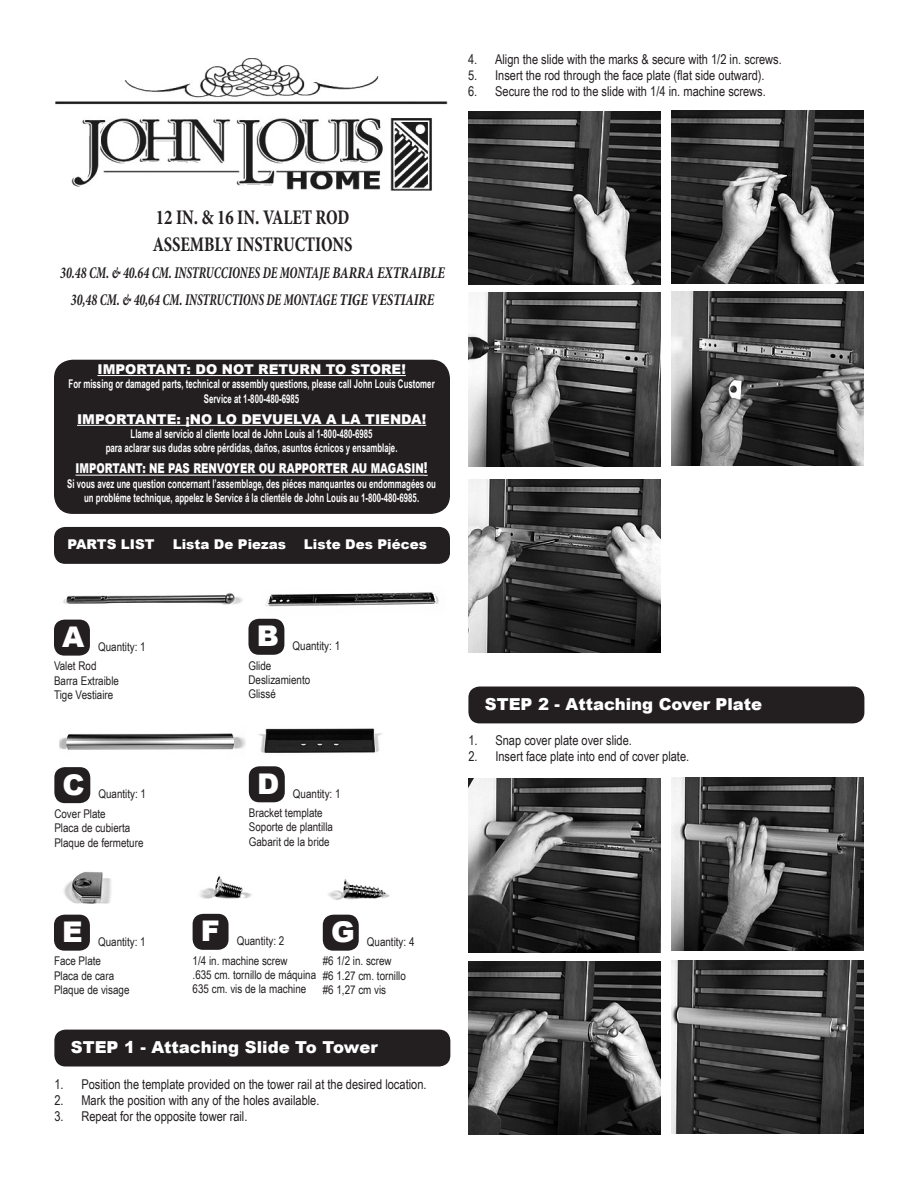
<style>
.page{position:relative;width:918px;height:1188px;background:#fff}
.page>*{position:absolute;margin:0;border:0;box-sizing:border-box;transform-origin:0 0}
.t1{font:900 28.5px "Arial";color:#fff}
.t2{font:700 condensed 21px "Minion Pro";color:#231f20;scale:.85 1}
.t3{font:italic 700 condensed 16.5px "Minion Pro";color:#231f20;scale:.76 1}
.t4{font:900 16.5px "Arial";color:#fff}
.t5{font:13.5px "Arial Narrow";color:#231f20}
.t6{font:900 13.5px "Arial";color:#fff}
.t7{font:900 13.5px "Arial";color:#fff;scale:.75 1}
.t8{font:700 12px/14.4px "Arial Narrow";color:#fff;text-align:center;scale:.8 1}
.t9{font:12px "Arial Narrow";color:#231f20}
.s1{font-size:15px}
</style>
<div class="page">
<div style="left:55px;top:528px;width:394px;height:35px;background:#231f20;border-radius:10px"></div>
<div style="left:54px;top:527px;width:396px;height:37px;border:2px solid #231f20;border-radius:10px"></div>
<div style="left:55px;top:360px;width:394px;height:153px;background:#231f20;border-radius:18px"></div>
<div style="left:54px;top:360px;width:396px;height:154px;border:2px solid #231f20;border-radius:18px"></div>
<hr style="left:97px;top:375px;width:309px;height:1px;background:#fff">
<hr style="left:77px;top:425px;width:349px;height:1px;background:#fff">
<hr style="left:76px;top:475px;width:348px;height:1px;background:#fff">
<img style="left:200px;top:875px;width:52px;height:24px">
<div style="left:193px;top:914px;width:36px;height:36px;background:#231f20;border-radius:10px"></div>
<img style="left:328px;top:879px;width:62px;height:21px">
<div style="left:323px;top:915px;width:36px;height:36px;background:#231f20;border-radius:10px"></div>
<div style="left:55px;top:1030px;width:395px;height:36px;background:#231f20;border-radius:10px"></div>
<div style="left:54px;top:1030px;width:396px;height:37px;border:2px solid #231f20;border-radius:10px"></div>
<img style="left:672px;top:110px;width:192px;height:173px">
<img style="left:468px;top:111px;width:193px;height:173px">
<img style="left:671px;top:292px;width:193px;height:173px">
<img style="left:468px;top:293px;width:192px;height:173px">
<img style="left:468px;top:479px;width:192px;height:174px">
<div style="left:469px;top:687px;width:395px;height:36px;background:#231f20;border-radius:10px"></div>
<div style="left:468px;top:687px;width:396px;height:36px;border:2px solid #231f20;border-radius:10px"></div>
<img style="left:64px;top:871px;width:48px;height:33px">
<div style="left:54px;top:915px;width:36px;height:36px;background:#231f20;border-radius:10px"></div>
<img style="left:671px;top:778px;width:193px;height:173px">
<img style="left:468px;top:779px;width:192px;height:173px">
<img style="left:671px;top:960px;width:193px;height:174px">
<img style="left:468px;top:962px;width:192px;height:173px">
<img style="left:56px;top:58px;width:392px;height:133px">
<img style="left:59px;top:733px;width:186px;height:17px">
<div style="left:54px;top:767px;width:36px;height:36px;background:#231f20;border-radius:10px"></div>
<img style="left:259px;top:728px;width:123px;height:25px">
<div style="left:249px;top:766px;width:36px;height:36px;background:#231f20;border-radius:10px"></div>
<img style="left:63px;top:593px;width:180px;height:12px">
<div style="left:54px;top:620px;width:36px;height:36px;background:#231f20;border-radius:10px"></div>
<img style="left:265px;top:592px;width:174px;height:15px">
<div style="left:248px;top:619px;width:36px;height:36px;background:#231f20;border-radius:10px"></div>
<p class="t5" style="left:468px;top:49px;width:315px">4. Align the slide with the marks &amp; secure with 1/2 in. screws.</p>
<p class="t5" style="left:468px;top:65px;width:298px">5. Insert the rod through the face plate (flat side outward).</p>
<p class="t5" style="left:468px;top:82px;width:299px">6. Secure the rod to the slide with 1/4 in. machine screws.</p>
<p class="t2" style="left:156px;top:203px;width:229px">12 IN. &amp; 16 IN. VALET ROD</p>
<p class="t2" style="left:153px;top:230px;width:237px">ASSEMBLY INSTRUCTIONS</p>
<p class="t3" style="left:60px;top:262px;width:508px">30.48 CM. &amp; 40.64 CM. INSTRUCCIONES DE MONTAJE BARRA EXTRAIBLE</p>
<p class="t3" style="left:71px;top:289px;width:480px">30,48 CM. &amp; 40,64 CM. INSTRUCTIONS DE MONTAGE TIGE VESTIAIRE</p>
<p class="t6" style="left:97px;top:359px;width:310px">IMPORTANT: DO NOT RETURN TO STORE!</p>
<p class="t8" style="left:69px;top:376px;width:459px">For missing or damaged parts, technical or assembly questions, please call John Louis Customer<br>Service at 1-800-480-6985</p>
<p class="t6" style="left:77px;top:409px;width:351px">IMPORTANTE: ¡NO LO DEVUELVA A LA TIENDA!</p>
<p class="t8" style="left:131px;top:426px;width:304px">Llame al servicio al cliente local de John Louis al 1-800-480-6985</p>
<p class="t8" style="left:106px;top:440px;width:366px">para aclarar sus dudas sobre pérdidas, daños, asuntos écnicos y ensamblaje.</p>
<p class="t7" style="left:76px;top:459px;width:471px">IMPORTANT: NE PAS RENVOYER OU RAPPORTER AU MAGASIN<span class="s1">!</span></p>
<p class="t8" style="left:67px;top:476px;width:463px">Si vous avez une question concernant l’assemblage, des piéces manquantes ou endommagées ou un probléme technique, appelez le Service á la clientéle de John Louis au 1-800-480-6985.</p>
<p class="t6" style="left:67px;top:534px;width:89px">PARTS LIST</p>
<p class="t6" style="left:173px;top:534px;width:115px">Lista De Piezas</p>
<p class="t6" style="left:304px;top:534px;width:124px">Liste Des Piéces</p>
<p class="t1" style="left:62px;top:616px;width:24px">A</p>
<p class="t9" style="left:98px;top:638px;width:49px">Quantity: 1</p>
<p class="t1" style="left:257px;top:615px;width:24px">B</p>
<p class="t9" style="left:293px;top:637px;width:49px">Quantity: 1</p>
<p class="t9" style="left:54px;top:657px;width:44px">Valet Rod</p>
<p class="t9" style="left:54px;top:672px;width:67px">Barra Extraible</p>
<p class="t9" style="left:54px;top:686px;width:61px">Tige Vestiaire</p>
<p class="t9" style="left:248px;top:656px;width:24px">Glide</p>
<p class="t9" style="left:248px;top:671px;width:63px">Deslizamiento</p>
<p class="t9" style="left:248px;top:685px;width:29px">Glissé</p>
<p class="t1" style="left:63px;top:764px;width:24px">C</p>
<p class="t9" style="left:98px;top:785px;width:49px">Quantity: 1</p>
<p class="t9" style="left:54px;top:805px;width:53px">Cover Plate</p>
<p class="t9" style="left:54px;top:819px;width:78px">Placa de cubierta</p>
<p class="t9" style="left:54px;top:834px;width:91px">Plaque de fermeture</p>
<p class="t1" style="left:257px;top:763px;width:24px">D</p>
<p class="t9" style="left:293px;top:785px;width:49px">Quantity: 1</p>
<p class="t9" style="left:249px;top:804px;width:75px">Bracket template</p>
<p class="t9" style="left:249px;top:818px;width:86px">Soporte de plantilla</p>
<p class="t9" style="left:249px;top:833px;width:82px">Gabarit de la bride</p>
<p class="t1" style="left:62px;top:911px;width:22px">E</p>
<p class="t9" style="left:98px;top:933px;width:49px">Quantity: 1</p>
<p class="t9" style="left:54px;top:952px;width:49px">Face Plate</p>
<p class="t9" style="left:54px;top:967px;width:62px">Placa de cara</p>
<p class="t9" style="left:54px;top:981px;width:77px">Plaque de visage</p>
<p class="t1" style="left:201px;top:910px;width:21px">F</p>
<p class="t1" style="left:331px;top:911px;width:25px">G</p>
<p class="t9" style="left:237px;top:932px;width:49px">Quantity: 2</p>
<p class="t9" style="left:193px;top:952px;width:97px">1/4 in. machine screw</p>
<p class="t9" style="left:193px;top:966px;width:125px">.635 cm. tornillo de máquina</p>
<p class="t9" style="left:193px;top:980px;width:115px">635 cm. vis de la machine</p>
<p class="t9" style="left:367px;top:933px;width:49px">Quantity: 4</p>
<p class="t9" style="left:323px;top:952px;width:70px">#6 1/2 in. screw</p>
<p class="t9" style="left:323px;top:967px;width:85px">#6 1.27 cm. tornillo</p>
<p class="t9" style="left:323px;top:981px;width:65px">#6 1,27 cm vis</p>
<p class="t4" style="left:71px;top:1036px;width:308px">STEP 1 - Attaching Slide To Tower</p>
<p class="t5" style="left:54px;top:1074px;width:374px">1. Position the template provided on the tower rail at the desired location.</p>
<p class="t5" style="left:54px;top:1090px;width:267px">2. Mark the position with any of the holes available.</p>
<p class="t5" style="left:54px;top:1106px;width:195px">3. Repeat for the opposite tower rail.</p>
<p class="t4" style="left:485px;top:692px;width:279px">STEP 2 - Attaching Cover Plate</p>
<p class="t5" style="left:468px;top:731px;width:165px">1. Snap cover plate over slide.</p>
<p class="t5" style="left:468px;top:747px;width:222px">2. Insert face plate into end of cover plate.</p>
</div>
